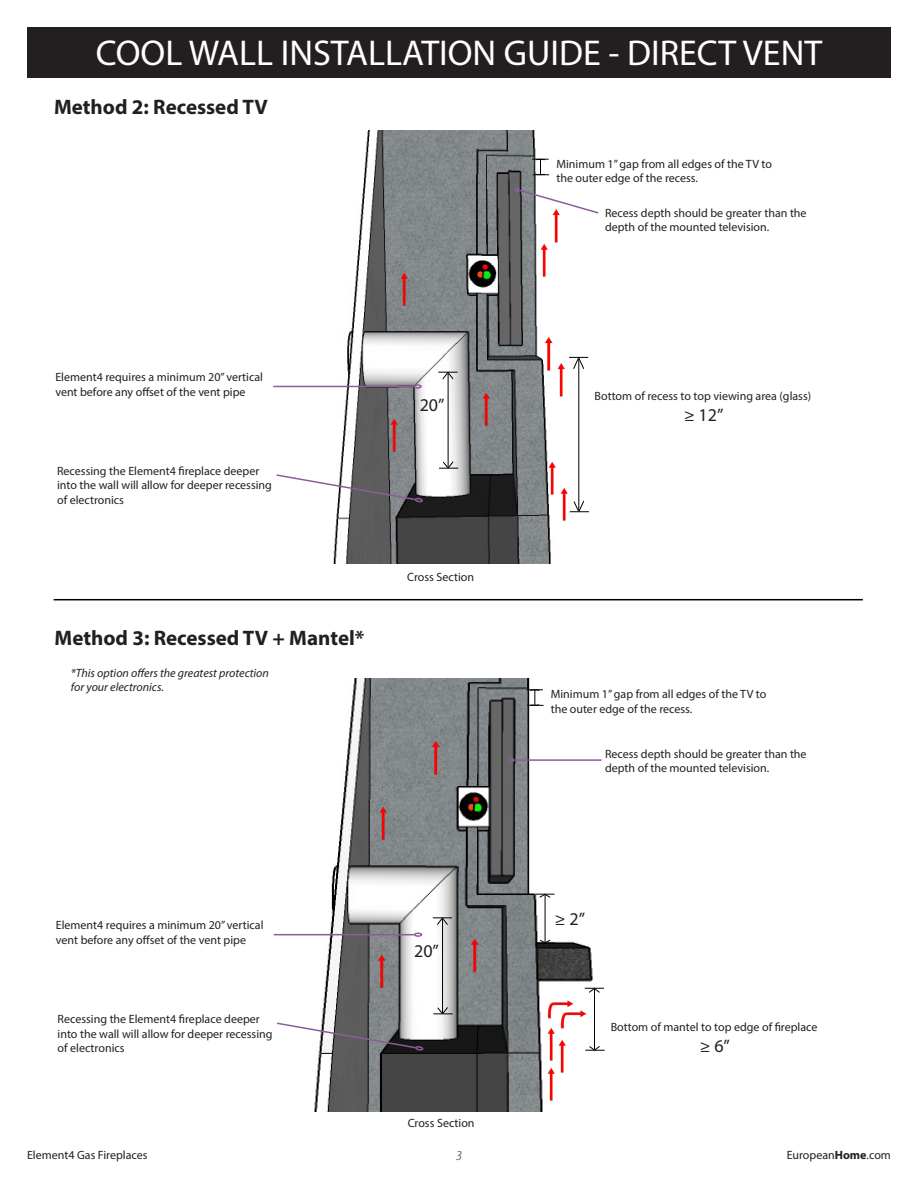
<style>
.page{position:relative;width:918px;height:1188px;background:#fff}
.page>*{position:absolute;margin:0;border:0;box-sizing:border-box;transform-origin:0 0}
.t1{font:36px "Myriad Pro";color:#fff}
.t2{font:700 21px "Myriad Pro";color:#231f20}
.t3{font:18px "Myriad Pro";color:#231f20}
.t4{font:italic 300 13.5px "Myriad Pro";color:#231f20}
.t5{font:12px/14.4px "Myriad Pro";color:#231f20}
.t6{font:italic 12px/14.4px "Myriad Pro";color:#231f20}
.s1{font-weight:700}
</style>
<div class="page">
<div style="left:27px;top:27px;width:864px;height:51px;background:#231f20"></div>
<hr style="left:54px;top:599px;width:809px;height:1px;background:#000">
<img style="left:292px;top:678px;width:312px;height:434px">
<img style="left:558px;top:1032px;width:8px;height:43px">
<img style="left:555px;top:1003px;width:33px;height:25px">
<img style="left:542px;top:993px;width:33px;height:25px">
<img style="left:547px;top:1020px;width:8px;height:40px">
<img style="left:547px;top:1060px;width:8px;height:43px">
<hr style="left:274px;top:934px;width:140px;height:1px;background:#8d5c9c">
<svg style="left:414px;top:933px;width:8px;height:4px"></svg>
<svg style="left:277px;top:1022px;width:147px;height:30px"></svg>
<hr style="left:442px;top:917px;width:1px;height:96px;background:#000">
<svg style="left:433px;top:1006px;width:20px;height:9px"></svg>
<svg style="left:433px;top:917px;width:19px;height:9px"></svg>
<hr style="left:514px;top:759px;width:87px;height:2px;background:#8d5c9c">
<svg style="left:509px;top:758px;width:5px;height:5px"></svg>
<img style="left:284px;top:130px;width:305px;height:433px">
<hr style="left:273px;top:386px;width:140px;height:1px;background:#8d5c9c">
<div style="left:413px;top:384px;width:9px;height:5px;border:2px solid #8d5c9c;border-radius:50%"></div>
<svg style="left:276px;top:473px;width:148px;height:31px"></svg>
<svg style="left:514px;top:187px;width:85px;height:28px"></svg>
<img style="left:379px;top:799px;width:8px;height:43px">
<img style="left:470px;top:931px;width:8px;height:43px">
<img style="left:378px;top:947px;width:8px;height:43px">
<img style="left:432px;top:733px;width:8px;height:44px">
<img style="left:400px;top:265px;width:8px;height:44px">
<img style="left:482px;top:385px;width:8px;height:44px">
<img style="left:390px;top:411px;width:8px;height:43px">
<img style="left:557px;top:355px;width:8px;height:44px">
<img style="left:545px;top:329px;width:8px;height:44px">
<img style="left:552px;top:201px;width:8px;height:44px">
<img style="left:540px;top:236px;width:8px;height:43px">
<img style="left:560px;top:480px;width:8px;height:43px">
<img style="left:548px;top:454px;width:8px;height:43px">
<hr style="left:545px;top:894px;width:1px;height:49px;background:#000">
<svg style="left:536px;top:939px;width:19px;height:5px"></svg>
<svg style="left:535px;top:893px;width:20px;height:5px"></svg>
<svg style="left:527px;top:689px;width:17px;height:17px"></svg>
<hr style="left:594px;top:988px;width:1px;height:62px;background:#000">
<svg style="left:585px;top:1045px;width:20px;height:6px"></svg>
<svg style="left:585px;top:988px;width:19px;height:5px"></svg>
<svg style="left:532px;top:159px;width:17px;height:16px"></svg>
<hr style="left:578px;top:357px;width:1px;height:154px;background:#000">
<svg style="left:570px;top:500px;width:19px;height:12px"></svg>
<svg style="left:569px;top:357px;width:19px;height:13px"></svg>
<hr style="left:448px;top:372px;width:1px;height:96px;background:#000">
<svg style="left:439px;top:461px;width:19px;height:8px"></svg>
<svg style="left:438px;top:372px;width:20px;height:8px"></svg>
<h1 class="t1" style="left:96px;top:31px;width:728px">COOL WALL INSTALLATION GUIDE - DIRECT VENT</h1>
<p class="t2" style="left:54px;top:93px;width:215px">Method 2: Recessed TV</p>
<p class="t5" style="left:55px;top:370px;width:209px">Element4 requires a minimum 20” vertical vent before any offset of the vent pipe</p>
<p class="t5" style="left:57px;top:464px;width:204px">Recessing the Element4 fireplace deeper</p>
<p class="t5" style="left:57px;top:478px;width:216px">into the wall will allow for deeper recessing</p>
<p class="t5" style="left:57px;top:492px;width:68px">of electronics</p>
<p class="t2" style="left:55px;top:625px;width:311px">Method 3: Recessed TV + Mantel*</p>
<p class="t6" style="left:71px;top:666px;width:200px">*This option offers the greatest protection for your electronics.</p>
<p class="t3" style="left:420px;top:394px;width:26px">20”</p>
<p class="t5" style="left:407px;top:569px;width:68px">Cross Section</p>
<p class="t5" style="left:56px;top:918px;width:209px">Element4 requires a minimum 20” vertical vent before any offset of the vent pipe</p>
<p class="t5" style="left:58px;top:1012px;width:204px">Recessing the Element4 fireplace deeper</p>
<p class="t5" style="left:58px;top:1026px;width:216px">into the wall will allow for deeper recessing</p>
<p class="t5" style="left:58px;top:1041px;width:68px">of electronics</p>
<p class="t3" style="left:414px;top:940px;width:26px">20”</p>
<p class="t5" style="left:408px;top:1116px;width:68px">Cross Section</p>
<p class="t5" style="left:556px;top:156px;width:217px">Minimum 1” gap from all edges of the TV to the outer edge of the recess.</p>
<p class="t5" style="left:605px;top:206px;width:203px">Recess depth should be greater than the depth of the mounted television.</p>
<p class="t5" style="left:595px;top:388px;width:218px">Bottom of recess to top viewing area (glass)</p>
<p class="t3" style="left:684px;top:404px;width:41px">≥ 12”</p>
<p class="t5" style="left:551px;top:687px;width:217px">Minimum 1” gap from all edges of the TV to the outer edge of the recess.</p>
<p class="t5" style="left:605px;top:747px;width:203px">Recess depth should be greater than the depth of the mounted television.</p>
<p class="t3" style="left:555px;top:908px;width:32px">≥ 2”</p>
<p class="t5" style="left:611px;top:1019px;width:208px">Bottom of mantel to top edge of fireplace</p>
<p class="t3" style="left:700px;top:1035px;width:32px">≥ 6”</p>
<p class="t5" style="left:27px;top:1148px;width:122px">Element4 Gas Fireplaces</p>
<p class="t4" style="left:456px;top:1147px;width:8px">3</p>
<p class="t5" style="left:787px;top:1148px;width:106px">European<span class="s1">Home</span>.com</p>
</div>
